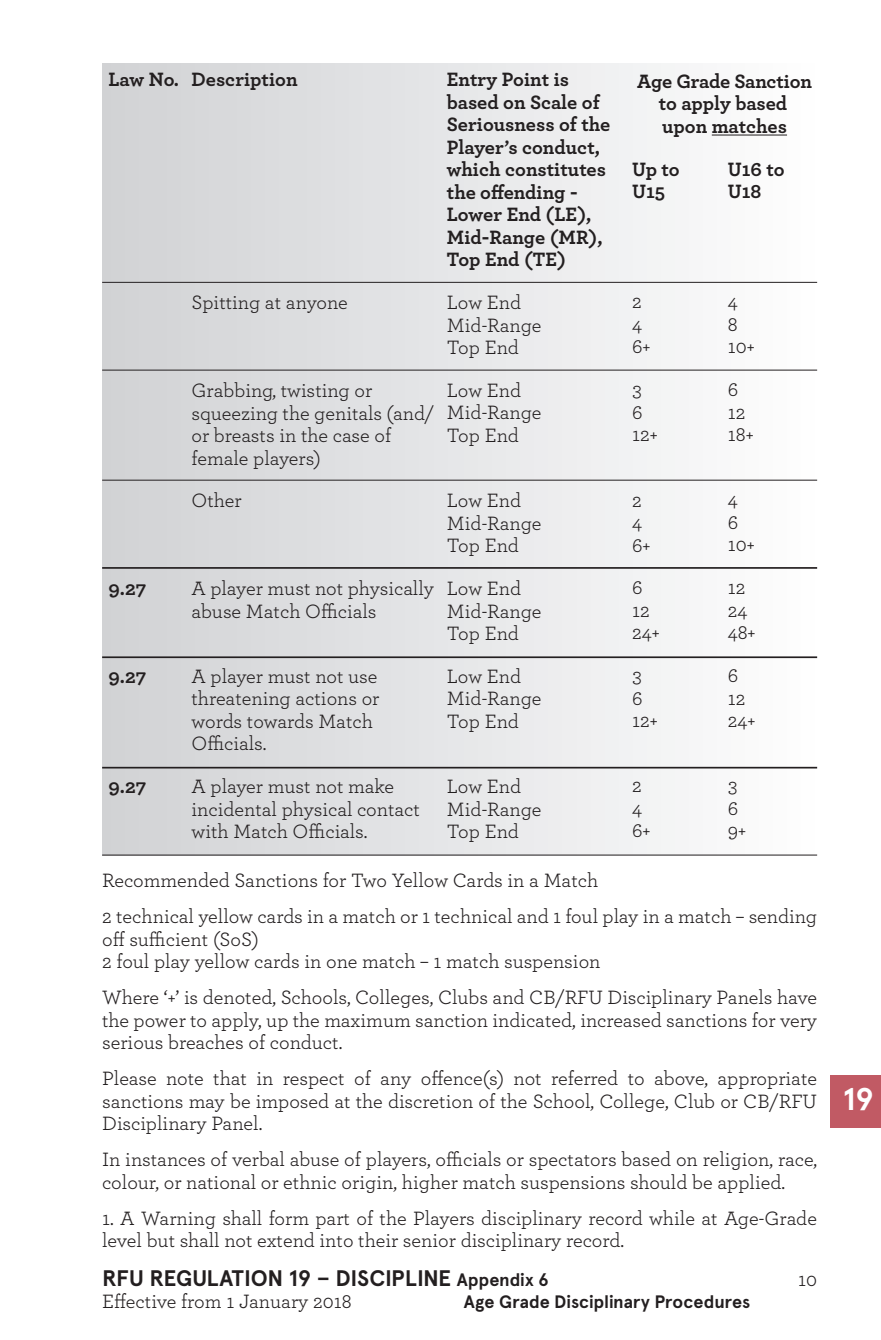
<style>
.page{position:relative;width:881px;height:1340px;background:#fff}
.page>*{position:absolute;margin:0;border:0;box-sizing:border-box;transform-origin:0 0}
.t1{font:700 31.5px "Apercu";color:#fff}
.t2{font:700 22.5px "Apercu";letter-spacing:-.015em;color:#231f20}
.t3{font:20.25px/22.5px "Archer";color:#231f20}
.t4{font:700 20.25px/22.5px "Archer";color:#231f20}
.t5{font:700 18px "Apercu";color:#231f20}
.s1{font-size:18px}
</style>
<div class="page">
<div style="left:829px;top:1075px;width:51px;height:52px;background:#c15a64"></div>
<div style="left:102px;top:64px;width:714px;height:791px;background:linear-gradient(to right,#cfd1d3,#fdfdfd)"></div>
<hr style="left:102px;top:282px;width:714px;height:1px;background:#231f20">
<hr style="left:102px;top:370px;width:714px;height:1px;background:#231f20">
<hr style="left:102px;top:480px;width:714px;height:1px;background:#231f20">
<hr style="left:102px;top:567px;width:714px;height:1px;background:#231f20">
<hr style="left:102px;top:656px;width:714px;height:2px;background:#231f20">
<hr style="left:102px;top:854px;width:714px;height:1px;background:#231f20">
<hr style="left:102px;top:766px;width:714px;height:2px;background:#231f20">
<hr style="left:711px;top:134px;width:75px;height:1px;background:#231f20">
<p class="t4" style="left:108px;top:67px;width:72px">Law No.</p>
<p class="t4" style="left:108px;top:575px;width:40px">9.27</p>
<p class="t4" style="left:108px;top:663px;width:40px">9.27</p>
<p class="t4" style="left:108px;top:773px;width:40px">9.27</p>
<p class="t4" style="left:191px;top:67px;width:107px">Description</p>
<p class="t3" style="left:191px;top:290px;width:158px">Spitting at anyone</p>
<p class="t3" style="left:191px;top:378px;width:244px">Grabbing, twisting or squeezing the genitals (and/ or breasts in the case of female players)</p>
<p class="t3" style="left:191px;top:488px;width:52px">Other</p>
<p class="t3" style="left:191px;top:576px;width:244px">A player must not physically abuse Match Officials</p>
<p class="t3" style="left:191px;top:664px;width:189px">A player must not use threatening actions or words towards Match<br>Officials.</p>
<p class="t3" style="left:191px;top:774px;width:230px">A player must not make incidental physical contact with Match Officials.</p>
<p class="t4" style="left:446px;top:67px;width:165px">Entry Point is based on Scale of<br>Seriousness of the<br>Player’s conduct, which constitutes the offending -<br>Lower End (LE),<br>Mid-Range (MR),<br>Top End (TE)</p>
<p class="t3" style="left:446px;top:290px;width:96px">Low End<br>Mid-Range<br>Top End</p>
<p class="t3" style="left:446px;top:378px;width:96px">Low End<br>Mid-Range<br>Top End</p>
<p class="t3" style="left:446px;top:488px;width:96px">Low End<br>Mid-Range<br>Top End</p>
<p class="t3" style="left:446px;top:576px;width:96px">Low End<br>Mid-Range<br>Top End</p>
<p class="t3" style="left:446px;top:664px;width:96px">Low End<br>Mid-Range<br>Top End</p>
<p class="t3" style="left:446px;top:774px;width:96px">Low End<br>Mid-Range<br>Top End</p>
<p class="t4" style="left:637px;top:69px;width:176px;text-align:center">Age Grade Sanction to apply based upon matches</p>
<p class="t4" style="left:631px;top:156px;width:49px">Up to<br>U15</p>
<p class="t3" style="left:631px;top:289px;width:20px">2<br>4<br>6+</p>
<p class="t3" style="left:631px;top:377px;width:27px">3<br>6<br>12+</p>
<p class="t3" style="left:631px;top:487px;width:20px">2<br>4<br>6+</p>
<p class="t3" style="left:631px;top:575px;width:29px">6<br>12<br>24+</p>
<p class="t3" style="left:631px;top:663px;width:27px">3<br>6<br>12+</p>
<p class="t3" style="left:631px;top:773px;width:20px">2<br>4<br>6+</p>
<p class="t4" style="left:727px;top:156px;width:58px">U16 to<br>U18</p>
<p class="t3" style="left:727px;top:289px;width:28px">4<br>8<br>10+</p>
<p class="t3" style="left:727px;top:377px;width:27px">6<br>12<br>18+</p>
<p class="t3" style="left:727px;top:487px;width:28px">4<br>6<br>10+</p>
<p class="t3" style="left:727px;top:575px;width:29px">12<br>24<br>48+</p>
<p class="t3" style="left:727px;top:663px;width:29px">6<br>12<br>24+</p>
<p class="t3" style="left:727px;top:773px;width:20px">3<br>6<br>9+</p>
<p class="t3" style="left:102px;top:861px;width:716px;line-height:36px">Recommended Sanctions for Two Yellow Cards in a Match<br>2 technical yellow cards in a match or 1 technical and 1 foul play in a match – sending</p>
<p class="t3" style="left:102px;top:926px;width:499px">off sufficient (SoS)<br>2 foul play yellow cards in one match – 1 match suspension</p>
<p class="t3" style="left:102px;top:985px;width:716px;text-align:justify">Where ‘+’ is denoted, Schools, Colleges, Clubs and CB/RFU Disciplinary Panels have the power to apply, up the maximum sanction indicated, increased sanctions for very serious breaches of conduct.</p>
<p class="t3" style="left:102px;top:1066px;width:716px;text-align:justify">Please note that in respect of any offence(s) not referred to above, appropriate sanctions may be imposed at the discretion of the School, College, Club or CB/RFU Disciplinary Panel.</p>
<p class="t3" style="left:102px;top:1147px;width:716px">In instances of verbal abuse of players, officials or spectators based on religion, race, colour, or national or ethnic origin, higher match suspensions should be applied.</p>
<p class="t3" style="left:102px;top:1205px;width:716px">1. A Warning shall form part of the Players disciplinary record while at Age-Grade level but shall not extend into their senior disciplinary record.</p>
<p class="t2" style="left:102px;top:1264px;width:448px">RFU REGULATION 19 – DISCIPLINE <span class="s1">Appendix 6</span></p>
<p class="t3" style="left:102px;top:1289px;width:251px">Effective from 1 January 2018</p>
<p class="t5" style="left:463px;top:1290px;width:288px">Age Grade Disciplinary Procedures</p>
<p class="t3" style="left:797px;top:1266px;width:21px">10</p>
<h1 class="t1" style="left:842px;top:1079px;width:33px">19</h1>
</div>
